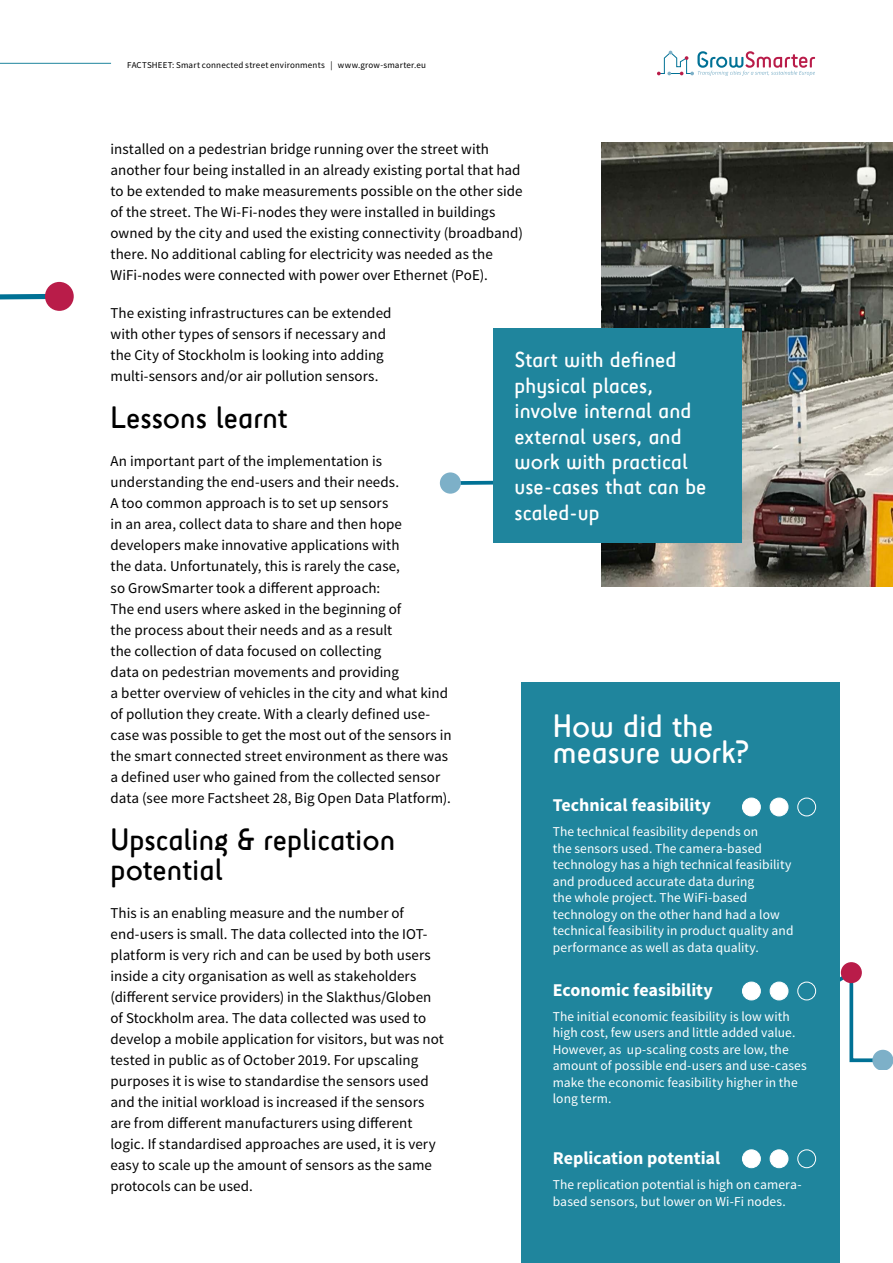
<style>
.page{position:relative;width:893px;height:1263px;background:#fff}
.page>*{position:absolute;margin:0;border:0;box-sizing:border-box;transform-origin:0 0}
.t1{font:33px/25.5px "Sci Fly Sans";color:#fff}
.t2{font:31.5px/30px "Sci Fly Sans";color:#000}
.t3{font:22.5px/25.5px "Sci Fly Sans";color:#fff}
.t4{font:700 18px "Source Sans Pro";color:#fff}
.t5{font:15px/21px "Source Sans Pro";letter-spacing:.005em;color:#000}
.t6{font:13.5px/16.5px "Source Sans Pro";letter-spacing:.005em;color:#fff}
.t7{font:9px "Source Sans Pro";letter-spacing:.02em;color:#000}
</style>
<div class="page">
<div style="left:521px;top:682px;width:319px;height:581px;background:#1f859d"></div>
<svg style="left:439px;top:472px;width:54px;height:22px"></svg>
<svg style="left:0;top:281px;width:74px;height:30px"></svg>
<img style="left:602px;top:142px;width:291px;height:445px">
<div style="left:493px;top:328px;width:249px;height:214px;background:#1f859d"></div>
<hr style="left:0;top:63px;width:111px;height:1px;background:#1f859d">
<svg style="left:657px;top:51px;width:158px;height:25px"></svg>
<svg style="left:840px;top:962px;width:53px;height:107px"></svg>
<div style="left:841px;top:962px;width:21px;height:21px;background:#b91c49;border-radius:50%"></div>
<div style="left:742px;top:798px;width:18px;height:18px;background:#fff;border-radius:50%"></div>
<div style="left:742px;top:798px;width:19px;height:18px;border:1px solid #fff;border-radius:50%"></div>
<div style="left:770px;top:798px;width:18px;height:18px;background:#fff;border-radius:50%"></div>
<div style="left:770px;top:798px;width:18px;height:18px;border:1px solid #fff;border-radius:50%"></div>
<div style="left:797px;top:798px;width:19px;height:18px;border:1px solid #fff;border-radius:50%"></div>
<div style="left:742px;top:982px;width:18px;height:18px;background:#fff;border-radius:50%"></div>
<div style="left:742px;top:982px;width:19px;height:18px;border:1px solid #fff;border-radius:50%"></div>
<div style="left:770px;top:982px;width:18px;height:18px;background:#fff;border-radius:50%"></div>
<div style="left:770px;top:982px;width:18px;height:18px;border:1px solid #fff;border-radius:50%"></div>
<div style="left:797px;top:982px;width:19px;height:18px;border:1px solid #fff;border-radius:50%"></div>
<div style="left:742px;top:1150px;width:18px;height:18px;background:#fff;border-radius:50%"></div>
<div style="left:742px;top:1149px;width:19px;height:19px;border:1px solid #fff;border-radius:50%"></div>
<div style="left:770px;top:1150px;width:18px;height:18px;background:#fff;border-radius:50%"></div>
<div style="left:770px;top:1149px;width:18px;height:19px;border:1px solid #fff;border-radius:50%"></div>
<div style="left:797px;top:1149px;width:19px;height:19px;border:1px solid #fff;border-radius:50%"></div>
<p class="t7" style="left:127px;top:59px;width:300px">FACTSHEET: Smart connected street environments | www.grow-smarter.eu</p>
<p class="t5" style="left:111px;top:139px;width:414px">installed on a pedestrian bridge running over the street with another four being installed in an already existing portal that had to be extended to make measurements possible on the other side of the street. The Wi-Fi-nodes they were installed in buildings owned by the city and used the existing connectivity (broadband) there. No additional cabling for electricity was needed as the WiFi-nodes were connected with power over Ethernet (PoE).</p>
<p class="t5" style="left:111px;top:303px;width:283px">The existing infrastructures can be extended with other types of sensors if necessary and the City of Stockholm is looking into adding multi-sensors and/or air pollution sensors.</p>
<h2 class="t2" style="left:111px;top:403px;width:179px">Lessons learnt</h2>
<p class="t5" style="left:111px;top:451px;width:343px">An important part of the implementation is understanding the end-users and their needs.<br>A too common approach is to set up sensors<br>in an area, collect data to share and then hope developers make innovative applications with<br>the data. Unfortunately, this is rarely the case,<br>so GrowSmarter took a different approach:<br>The end users where asked in the beginning of<br>the process about their needs and as a result<br>the collection of data focused on collecting<br>data on pedestrian movements and providing<br>a better overview of vehicles in the city and what kind of pollution they create. With a clearly defined use&shy;case was possible to get the most out of the sensors in the smart connected street environment as there was a defined user who gained from the collected sensor data (see more Factsheet 28, Big Open Data Platform).</p>
<h2 class="t2" style="left:111px;top:824px;width:286px">Upscaling &amp; replication potential</h2>
<p class="t5" style="left:111px;top:902px;width:335px">This is an enabling measure and the number of end-users is small. The data collected into the IOT&shy;platform is very rich and can be used by both users inside a city organisation as well as stakeholders (different service providers) in the Slakthus/Globen of Stockholm area. The data collected was used to develop a mobile application for visitors, but was not tested in public as of October 2019. For upscaling purposes it is wise to standardise the sensors used and the initial workload is increased if the sensors are from different manufacturers using different logic. If standardised approaches are used, it is very easy to scale up the amount of sensors as the same protocols can be used.</p>
<h3 class="t3" style="left:514px;top:347px;width:193px">Start with defined physical places, involve internal and external users, and work with practical use-cases that can be scaled-up</h3>
<h1 class="t1" style="left:553px;top:713px;width:198px">How did the measure work?</h1>
<p class="t4" style="left:553px;top:794px;width:160px">Technical feasibility</p>
<p class="t6" style="left:553px;top:824px;width:242px">The technical feasibility depends on<br>the sensors used. The camera-based technology has a high technical feasibility and produced accurate data during<br>the whole project. The WiFi-based technology on the other hand had a low technical feasibility in product quality and performance as well as data quality.</p>
<p class="t4" style="left:553px;top:978px;width:162px">Economic feasibility</p>
<p class="t6" style="left:553px;top:1008px;width:255px">The initial economic feasibility is low with high cost, few users and little added value.<br>However, as up-scaling costs are low, the amount of possible end-users and use-cases make the economic feasibility higher in the long term.</p>
<p class="t4" style="left:553px;top:1146px;width:169px">Replication potential</p>
<p class="t6" style="left:553px;top:1176px;width:250px">The replication potential is high on camera&shy;based sensors, but lower on Wi-Fi nodes.</p>
</div>
